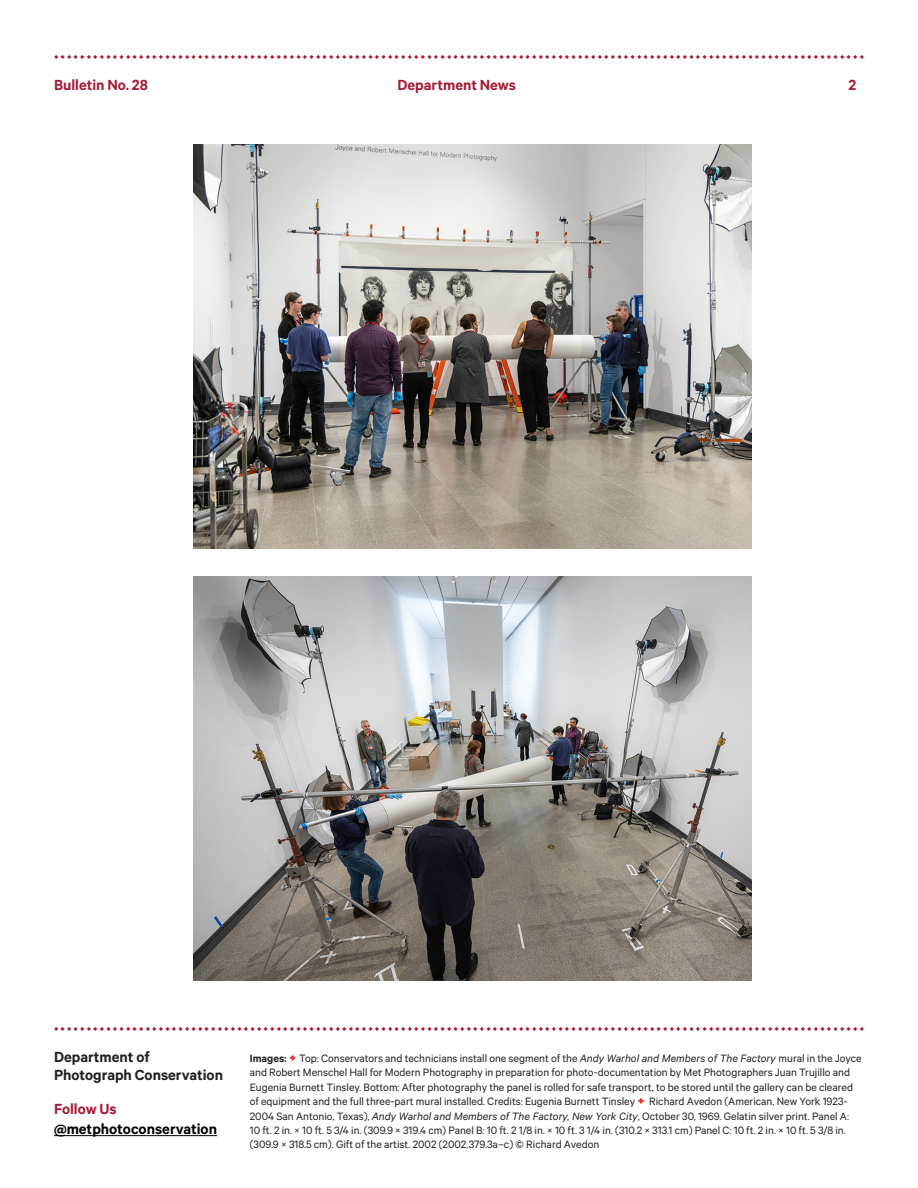
<style>
.page{position:relative;width:918px;height:1188px;background:#fff}
.page>*{position:absolute;margin:0;border:0;box-sizing:border-box;transform-origin:0 0}
.Header__Sans_Bold_11{font:700 16.5px "The Met Sans Office";color:#a31c36}
.t1{font:700 16.5px/18px "The Met Sans Office";color:#231f20}
.t2{font:700 16.5px "The Met Sans Office";color:#000}
.Caption__Sans_Regula{font:12px/14.4px "The Met Sans Office";color:#231f20}
.t3{font:700 6px "GT Alpina Betav 6";color:#a31c36}
.s1{font-weight:700}
.s2{font-family:"GT Alpina Betav 6";font-weight:700;font-size:9px;color:#ee2f2c}
.s3{font-style:italic}
</style>
<div class="page">
<hr style="left:54px;top:1135px;width:163px;height:1px;background:#000">
<img style="left:194px;top:144px;width:558px;height:405px">
<img style="left:194px;top:576px;width:558px;height:405px">
<p class="t3" style="left:54px;top:53px;width:812px">⬥ ⬥ ⬥ ⬥ ⬥ ⬥ ⬥ ⬥ ⬥ ⬥ ⬥ ⬥ ⬥ ⬥ ⬥ ⬥ ⬥ ⬥ ⬥ ⬥ ⬥ ⬥ ⬥ ⬥ ⬥ ⬥ ⬥ ⬥ ⬥ ⬥ ⬥ ⬥ ⬥ ⬥ ⬥ ⬥ ⬥ ⬥ ⬥ ⬥ ⬥ ⬥ ⬥ ⬥ ⬥ ⬥ ⬥ ⬥ ⬥ ⬥ ⬥ ⬥ ⬥ ⬥ ⬥ ⬥ ⬥ ⬥ ⬥ ⬥ ⬥ ⬥ ⬥ ⬥ ⬥ ⬥ ⬥ ⬥ ⬥ ⬥ ⬥ ⬥ ⬥ ⬥ ⬥ ⬥ ⬥ ⬥ ⬥ ⬥ ⬥ ⬥ ⬥ ⬥ ⬥ ⬥ ⬥ ⬥ ⬥ ⬥ ⬥ ⬥ ⬥ ⬥ ⬥ ⬥ ⬥ ⬥ ⬥ ⬥ ⬥ ⬥ ⬥ ⬥ ⬥ ⬥ ⬥ ⬥ ⬥ ⬥ ⬥ ⬥ ⬥ ⬥ ⬥ ⬥ ⬥ ⬥ ⬥ ⬥ ⬥ ⬥ ⬥ ⬥</p>
<p class="Header__Sans_Bold_11" style="left:54px;top:75px;width:96px">Bulletin No. 28</p>
<p class="Header__Sans_Bold_11" style="left:397px;top:75px;width:120px">Department News</p>
<h1 class="Header__Sans_Bold_11" style="left:849px;top:75px;width:9px">2</h1>
<p class="t3" style="left:54px;top:1025px;width:812px">⬥ ⬥ ⬥ ⬥ ⬥ ⬥ ⬥ ⬥ ⬥ ⬥ ⬥ ⬥ ⬥ ⬥ ⬥ ⬥ ⬥ ⬥ ⬥ ⬥ ⬥ ⬥ ⬥ ⬥ ⬥ ⬥ ⬥ ⬥ ⬥ ⬥ ⬥ ⬥ ⬥ ⬥ ⬥ ⬥ ⬥ ⬥ ⬥ ⬥ ⬥ ⬥ ⬥ ⬥ ⬥ ⬥ ⬥ ⬥ ⬥ ⬥ ⬥ ⬥ ⬥ ⬥ ⬥ ⬥ ⬥ ⬥ ⬥ ⬥ ⬥ ⬥ ⬥ ⬥ ⬥ ⬥ ⬥ ⬥ ⬥ ⬥ ⬥ ⬥ ⬥ ⬥ ⬥ ⬥ ⬥ ⬥ ⬥ ⬥ ⬥ ⬥ ⬥ ⬥ ⬥ ⬥ ⬥ ⬥ ⬥ ⬥ ⬥ ⬥ ⬥ ⬥ ⬥ ⬥ ⬥ ⬥ ⬥ ⬥ ⬥ ⬥ ⬥ ⬥ ⬥ ⬥ ⬥ ⬥ ⬥ ⬥ ⬥ ⬥ ⬥ ⬥ ⬥ ⬥ ⬥ ⬥ ⬥ ⬥ ⬥ ⬥ ⬥ ⬥</p>
<h1 class="t1" style="left:54px;top:1047px;width:171px">Department of<br>Photograph Conservation</h1>
<h1 class="Header__Sans_Bold_11" style="left:54px;top:1099px;width:64px">Follow Us</h1>
<h1 class="t2" style="left:54px;top:1119px;width:165px">@metphotoconservation</h1>
<p class="Caption__Sans_Regula" style="left:250px;top:1051px;width:613px"><span class="s1">Images:</span> <span class="s2">✦</span> Top: Conservators and technicians install one segment of the <span class="s3">Andy Warhol and Members of The Factory</span> mural in the Joyce and Robert Menschel Hall for Modern Photography in preparation for photo-documentation by Met Photographers Juan Trujillo and Eugenia Burnett Tinsley. Bottom: After photography the panel is rolled for safe transport, to be stored until the gallery can be cleared of equipment and the full three-part mural installed. Credits: Eugenia Burnett Tinsley <span class="s2">✦</span> Richard Avedon (American, New York 1923- 2004 San Antonio, Texas), <span class="s3">Andy Warhol and Members of The Factory, New York City</span>, October 30, 1969. Gelatin silver print. Panel A:<br>10 ft. 2 in. × 10 ft. 5 3/4 in. (309.9 × 319.4 cm) Panel B: 10 ft. 2 1/8 in. × 10 ft. 3 1/4 in. (310.2 × 313.1 cm) Panel C: 10 ft. 2 in. × 10 ft. 5 3/8 in. (309.9 × 318.5 cm). Gift of the artist. 2002 (2002.379.3a–c) © Richard Avedon</p>
</div>
